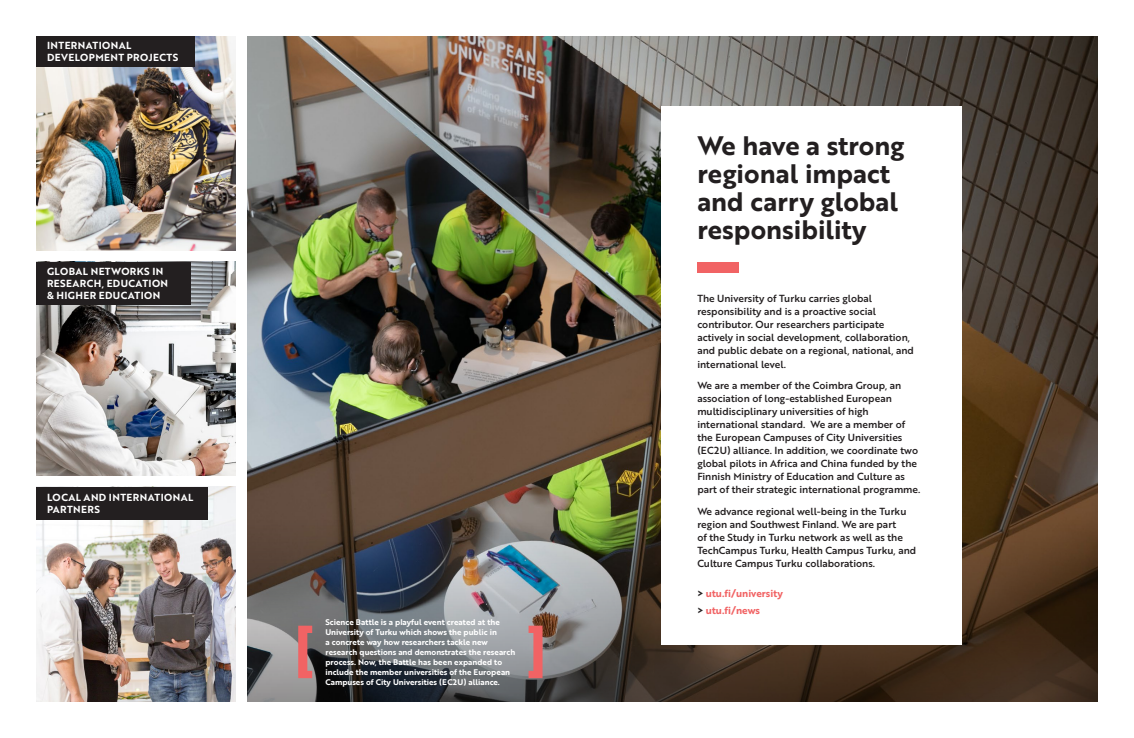
<style>
.page{position:relative;width:1134px;height:738px;background:#fff}
.page>*{position:absolute;margin:0;border:0;box-sizing:border-box;transform-origin:0 0}
.t1{font:26px/28px "Brother 1816 Bold";color:#231f20}
.Leipäteksti_9_12{font:10px/13px "Brother 1816 Medium";color:#231f20}
.Leipäteksti_9_12-2{font:10px/12px "Brother 1816 Bold";letter-spacing:.04em;color:#fff}
.Leipäteksti_9_12-3{font:10px "Brother 1816 Bold";color:#f16364}
.t2{font:8px/10px "Brother 1816 Bold";color:#fff}
.s1{color:#231f20}
</style>
<div class="page">
<img style="left:247px;top:36px;width:851px;height:483px">
<svg style="left:247px;top:519px;width:851px;height:182px;background:#575049"></svg>
<svg style="left:529px;top:625px;width:13px;height:52px"></svg>
<svg style="left:298px;top:625px;width:14px;height:52px"></svg>
<img style="left:36px;top:36px;width:200px;height:214px">
<img style="left:36px;top:261px;width:200px;height:214px">
<img style="left:36px;top:486px;width:200px;height:215px">
<div style="left:36px;top:36px;width:159px;height:30px;background:#231f20"></div>
<div style="left:36px;top:261px;width:154px;height:43px;background:#231f20"></div>
<div style="left:36px;top:486px;width:171px;height:33px;background:#231f20"></div>
<div style="left:661px;top:106px;width:300px;height:538px;background:#fff"></div>
<div style="left:697px;top:261px;width:42px;height:11px;background:#f16364"></div>
<p class="Leipäteksti_9_12-2" style="left:47px;top:39px;width:133px">INTERNATIONAL<br>DEVELOPMENT PROJECTS</p>
<p class="Leipäteksti_9_12-2" style="left:47px;top:265px;width:123px">GLOBAL NETWORKS IN<br>RESEARCH, EDUCATION &amp; HIGHER EDUCATION</p>
<p class="Leipäteksti_9_12-2" style="left:47px;top:490px;width:148px">LOCAL AND INTERNATIONAL<br>PARTNERS</p>
<p class="t2" style="left:325px;top:616px;width:191px">Science Battle is a playful event created at the University of Turku which shows the public in<br>a concrete way how researchers tackle new research questions and demonstrates the research process. Now, the Battle has been expanded to include the member universities of the European Campuses of City Universities (EC2U) alliance.</p>
<p class="t1" style="left:697px;top:130px;width:209px">We have a strong regional impact and carry global responsibility</p>
<p class="Leipäteksti_9_12" style="left:697px;top:292px;width:218px">The University of Turku carries global responsibility and is a proactive social contributor. Our researchers participate actively in social development, collaboration, and public debate on a regional, national, and international level.</p>
<p class="Leipäteksti_9_12" style="left:697px;top:378px;width:224px">We are a member of the Coimbra Group, an association of long-established European multidisciplinary universities of high international standard. We are a member of the European Campuses of City Universities (EC2U) alliance. In addition, we coordinate two global pilots in Africa and China funded by the Finnish Ministry of Education and Culture as part of their strategic international programme.</p>
<p class="Leipäteksti_9_12" style="left:697px;top:504px;width:220px">We advance regional well-being in the Turku region and Southwest Finland. We are part<br>of the Study in Turku network as well as the TechCampus Turku, Health Campus Turku, and Culture Campus Turku collaborations.</p>
<p class="Leipäteksti_9_12-3" style="left:697px;top:585px;width:87px"><span class="s1">&gt;</span> utu.fi/university</p>
<p class="Leipäteksti_9_12-3" style="left:697px;top:602px;width:64px"><span class="s1">&gt;</span> utu.fi/news</p>
</div>
